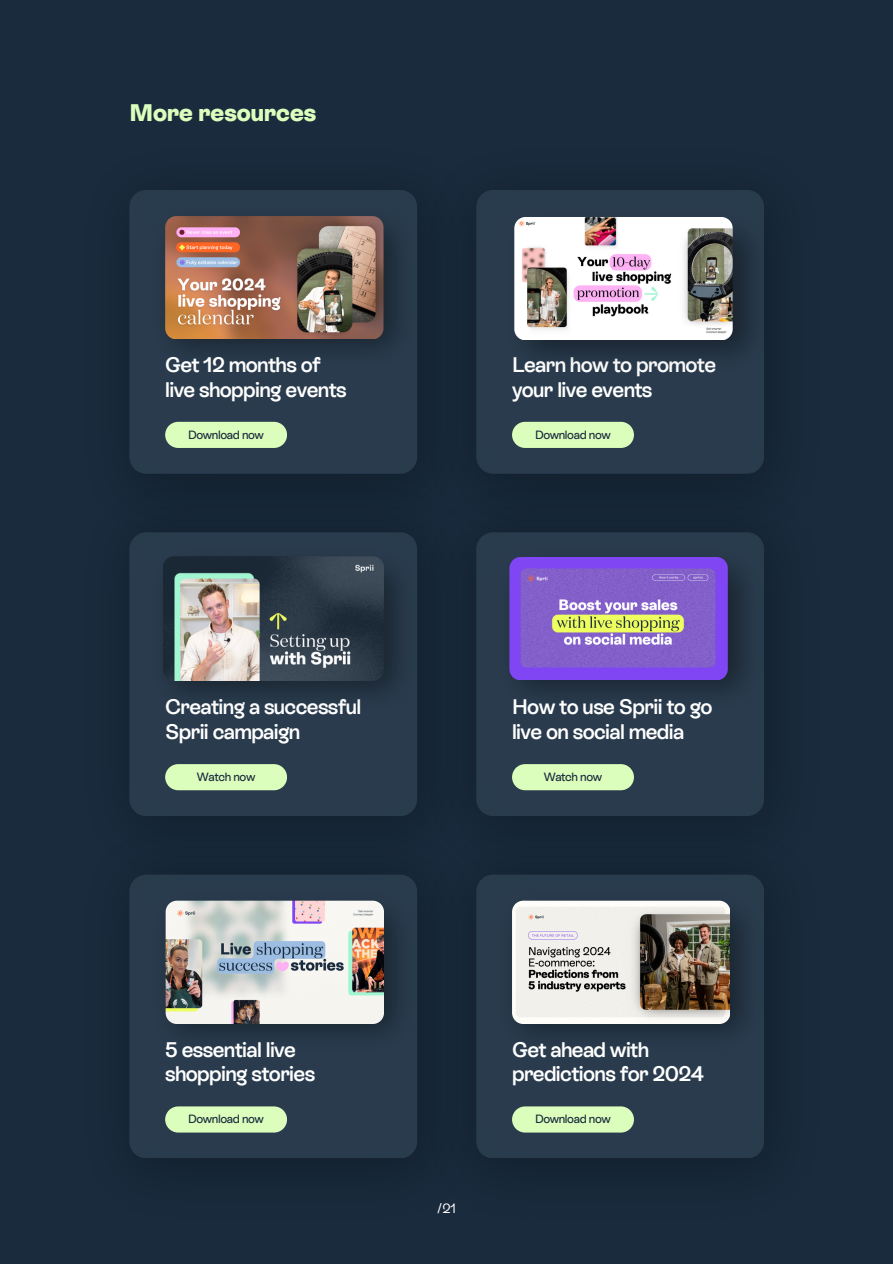
<style>
.page{position:relative;width:893px;height:1264px;background:#fff}
.page>*{position:absolute;margin:0;border:0;box-sizing:border-box;transform-origin:0 0}
.t1{font:800 24px "ES Rebond Grotesque";color:#dbfebc}
.t2{font:600 21px/24.8px "ES Rebond Grotesque";letter-spacing:-.03em;color:#fff}
.t3{font:13.5px "ES Rebond Grotesque";color:#fff}
.t4{font:500 12px "ES Rebond Grotesque";letter-spacing:-.03em;color:#192b3d}
</style>
<div class="page">
<div style="left:0;top:0;width:892px;height:1263px;background:#192b3d"></div>
<img style="left:120px;top:815px;width:294px;height:350px">
<img style="left:414px;top:815px;width:344px;height:350px">
<div style="left:129px;top:190px;width:288px;height:284px;background:#2c3f51;border-radius:17px"></div>
<div style="left:129px;top:532px;width:288px;height:284px;background:#2c3f51;border-radius:17px"></div>
<div style="left:129px;top:874px;width:288px;height:284px;background:#2c3f51;border-radius:17px"></div>
<div style="left:476px;top:190px;width:288px;height:284px;background:#2c3f51;border-radius:17px"></div>
<div style="left:476px;top:532px;width:288px;height:284px;background:#2c3f51;border-radius:17px"></div>
<div style="left:476px;top:874px;width:288px;height:284px;background:#2c3f51;border-radius:17px"></div>
<img style="left:170px;top:223px;width:232px;height:131px">
<img style="left:165px;top:907px;width:237px;height:131px">
<img style="left:516px;top:564px;width:233px;height:132px">
<img style="left:517px;top:908px;width:232px;height:130px">
<img style="left:165px;top:216px;width:218px;height:123px">
<div style="left:165px;top:422px;width:122px;height:26px;background:#dbfebc"></div>
<img style="left:522px;top:224px;width:246px;height:135px">
<img style="left:514px;top:217px;width:218px;height:123px">
<img style="left:168px;top:547px;width:250px;height:166px">
<img style="left:163px;top:556px;width:220px;height:124px">
<div style="left:512px;top:422px;width:122px;height:26px;background:#dbfebc"></div>
<svg style="left:165px;top:764px;width:122px;height:26px;background:#d2f4b6"></svg>
<svg style="left:512px;top:764px;width:122px;height:26px;background:#d2f4b6"></svg>
<img style="left:509px;top:557px;width:218px;height:122px">
<img style="left:166px;top:900px;width:217px;height:123px">
<svg style="left:165px;top:1106px;width:122px;height:26px;background:#d0f2b5"></svg>
<svg style="left:512px;top:1106px;width:122px;height:26px;background:#d0f2b5"></svg>
<img style="left:512px;top:900px;width:218px;height:123px">
<p class="t1" style="left:129px;top:98px;width:188px">More resources</p>
<p class="t2" style="left:165px;top:352px;width:183px">Get 12 months of live shopping events</p>
<p class="t4" style="left:188px;top:427px;width:77px">Download now</p>
<p class="t2" style="left:165px;top:694px;width:198px">Creating a successful<br>Sprii campaign</p>
<p class="t2" style="left:512px;top:352px;width:205px">Learn how to promote your live events</p>
<p class="t4" style="left:535px;top:427px;width:77px">Download now</p>
<p class="t2" style="left:512px;top:694px;width:202px">How to use Sprii to go live on social media</p>
<p class="t4" style="left:197px;top:770px;width:60px">Watch now</p>
<p class="t4" style="left:543px;top:770px;width:60px">Watch now</p>
<p class="t2" style="left:165px;top:1036px;width:152px">5 essential live shopping stories</p>
<p class="t2" style="left:512px;top:1036px;width:193px">Get ahead with predictions for 2024</p>
<p class="t4" style="left:188px;top:1112px;width:77px">Download now</p>
<p class="t4" style="left:535px;top:1112px;width:77px">Download now</p>
<p class="t3" style="left:437px;top:1200px;width:20px">/21</p>
</div>
